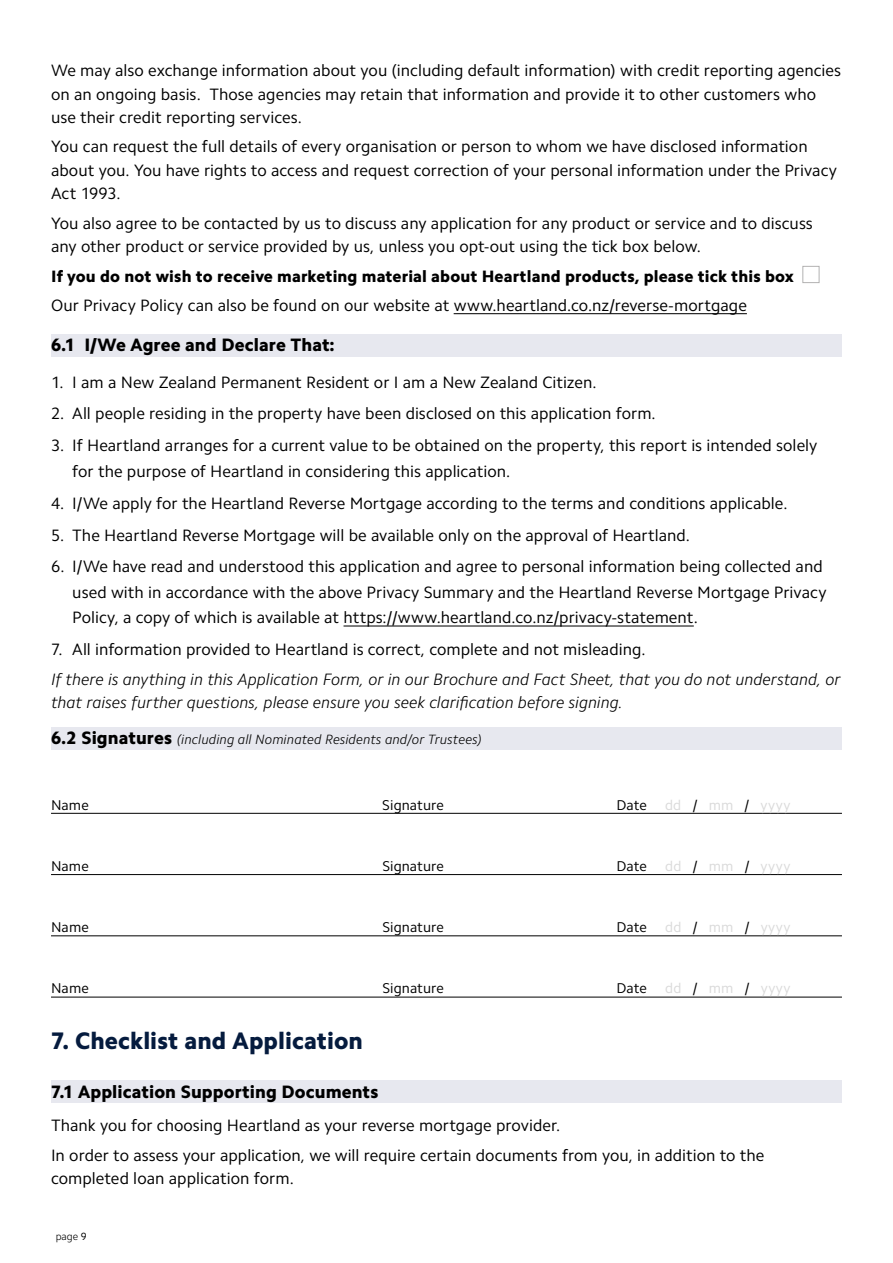
<style>
.page{position:relative;width:893px;height:1263px;background:#fff}
.page>*{position:absolute;margin:0;border:0;box-sizing:border-box;transform-origin:0 0}
.t1{font:800 24px "Camphor Pro";letter-spacing:.005em;color:#051b3e}
.t2{font:800 18px "Camphor Pro";letter-spacing:.005em;color:#000}
.t3{font:16.5px/23.2px "Camphor Pro";color:#000}
.t4{font:italic 300 16.5px/23.2px "Camphor Pro";color:#000}
.t5{font:800 16.5px "Camphor Pro";letter-spacing:.01em;color:#000}
.t6{font:14.25px "Camphor Pro";letter-spacing:.005em;color:#000}
.t7{font:14.25px "Camphor Pro";letter-spacing:.04em;color:#dadada}
.t8{font:italic 300 13.5px "Camphor Pro";letter-spacing:.01em;color:#000}
.t9{font:300 10.5px "Camphor Pro";color:#000}
.s1{font-weight:800;font-style:normal;font-size:18px}
.s2{color:#000}
.s3{font-weight:400}
</style>
<div class="page">
<hr style="left:454px;top:313px;width:293px;height:1px;background:#000">
<div style="left:51px;top:334px;width:791px;height:23px;background:#e7e8ef"></div>
<hr style="left:344px;top:625px;width:350px;height:1px;background:#000">
<div style="left:51px;top:727px;width:791px;height:23px;background:#e7e8ef"></div>
<hr style="left:51px;top:813px;width:791px;height:1px;background:#000">
<hr style="left:51px;top:874px;width:791px;height:1px;background:#000">
<hr style="left:51px;top:935px;width:791px;height:1px;background:#000">
<hr style="left:51px;top:997px;width:791px;height:1px;background:#000">
<div style="left:51px;top:1081px;width:791px;height:22px;background:#e7e8ef"></div>
<div style="left:802px;top:266px;width:17px;height:17px;border:1px solid #b3b2b2"></div>
<p class="t3" style="left:51px;top:59px;width:791px">We may also exchange information about you (including default information) with credit reporting agencies on an ongoing basis. Those agencies may retain that information and provide it to other customers who use their credit reporting services.</p>
<p class="t3" style="left:51px;top:135px;width:787px">You can request the full details of every organisation or person to whom we have disclosed information about you. You have rights to access and request correction of your personal information under the Privacy<br>Act 1993.</p>
<p class="t3" style="left:51px;top:211px;width:763px">You also agree to be contacted by us to discuss any application for any product or service and to discuss any other product or service provided by us, unless you opt-out using the tick box below.</p>
<p class="t5" style="left:51px;top:266px;width:744px">If you do not wish to receive marketing material about Heartland products, please tick this box</p>
<p class="t3" style="left:51px;top:294px;width:697px">Our Privacy Policy can also be found on our website at www.heartland.co.nz/reverse-mortgage</p>
<p class="t2" style="left:51px;top:334px;width:285px">6.1 I/We Agree and Declare That:</p>
<p class="t3" style="left:51px;top:370px;width:547px">1. I am a New Zealand Permanent Resident or I am a New Zealand Citizen.</p>
<p class="t3" style="left:51px;top:402px;width:606px">2. All people residing in the property have been disclosed on this application form.</p>
<p class="t3" style="left:72px;top:433px;width:747px;line-height:25.5px;text-indent:-21px">3. If Heartland arranges for a current value to be obtained on the property, this report is intended solely for the purpose of Heartland in considering this application.</p>
<p class="t3" style="left:51px;top:491px;width:738px">4. I/We apply for the Heartland Reverse Mortgage according to the terms and conditions applicable.</p>
<p class="t3" style="left:51px;top:523px;width:641px">5. The Heartland Reverse Mortgage will be available only on the approval of Heartland.</p>
<p class="t3" style="left:72px;top:554px;width:756px;line-height:25.5px;text-indent:-21px">6. I/We have read and understood this application and agree to personal information being collected and used with in accordance with the above Privacy Summary and the Heartland Reverse Mortgage Privacy<br>Policy, a copy of which is available at https://www.heartland.co.nz/privacy-statement.</p>
<p class="t3" style="left:51px;top:638px;width:596px">7. All information provided to Heartland is correct, complete and not misleading.</p>
<p class="t4" style="left:51px;top:668px;width:791px">If there is anything in this Application Form, or in our Brochure and Fact Sheet, that you do not understand, or that raises further questions, please ensure you seek clarification before signing.</p>
<p class="t8" style="left:51px;top:731px;width:432px"><span class="s1">6.2 Signatures</span> (including all Nominated Residents and/or Trustees)</p>
<p class="t6" style="left:51px;top:796px;width:39px">Name</p>
<p class="t6" style="left:382px;top:796px;width:63px">Signature</p>
<p class="t6" style="left:616px;top:796px;width:32px">Date</p>
<p class="t7" style="left:665px;top:796px;width:127px">dd <span class="s2">/</span> mm <span class="s2">/</span> yyyy</p>
<p class="t6" style="left:51px;top:858px;width:39px">Name</p>
<p class="t6" style="left:382px;top:858px;width:63px">Signature</p>
<p class="t6" style="left:616px;top:858px;width:32px">Date</p>
<p class="t7" style="left:665px;top:858px;width:127px">dd <span class="s2">/</span> mm <span class="s2">/</span> yyyy</p>
<p class="t6" style="left:51px;top:919px;width:39px">Name</p>
<p class="t6" style="left:382px;top:919px;width:63px">Signature</p>
<p class="t6" style="left:616px;top:919px;width:32px">Date</p>
<p class="t7" style="left:665px;top:919px;width:127px">dd <span class="s2">/</span> mm <span class="s2">/</span> yyyy</p>
<p class="t6" style="left:51px;top:980px;width:39px">Name</p>
<p class="t6" style="left:382px;top:980px;width:63px">Signature</p>
<p class="t6" style="left:616px;top:980px;width:32px">Date</p>
<p class="t7" style="left:665px;top:980px;width:127px">dd <span class="s2">/</span> mm <span class="s2">/</span> yyyy</p>
<h1 class="t1" style="left:51px;top:1026px;width:313px">7. Checklist and Application</h1>
<p class="t2" style="left:51px;top:1081px;width:329px">7.1 Application Supporting Documents</p>
<p class="t3" style="left:51px;top:1111px;width:715px;line-height:29.7px">Thank you for choosing Heartland as your reverse mortgage provider.<br>In order to assess your application, we will require certain documents from you, in addition to the</p>
<p class="t3" style="left:51px;top:1167px;width:244px">completed loan application form.</p>
<p class="t9" style="left:56px;top:1230px;width:32px">page <span class="s3">9</span></p>
</div>
